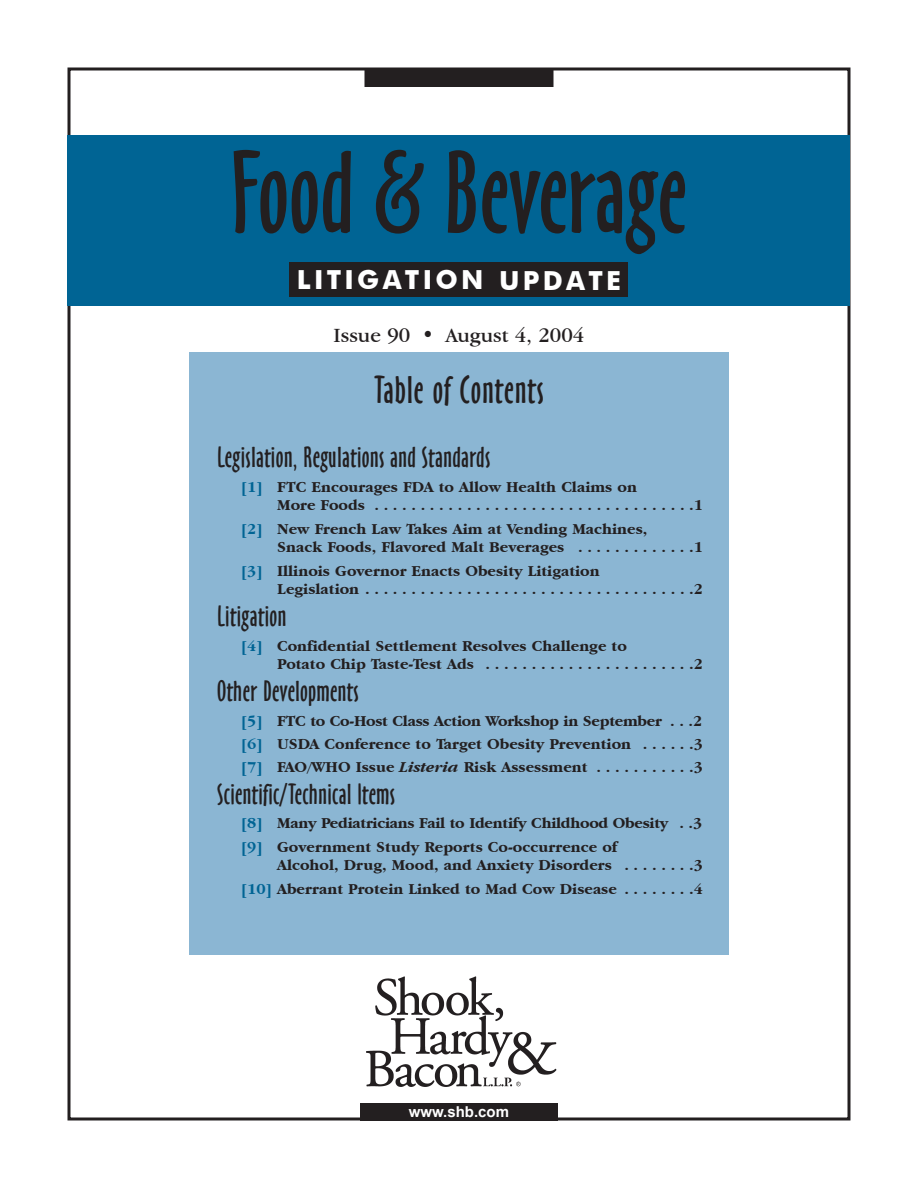
<style>
.page{position:relative;width:918px;height:1188px;background:#fff}
.page>*{position:absolute;margin:0;border:0;box-sizing:border-box;transform-origin:0 0}
.t1{font:108px "Oz Handicraft BT";color:#231f20}
.t2{font:36px "Oz Handicraft BT";letter-spacing:.03em;color:#231f20}
.t3{font:27px "Oz Handicraft BT";letter-spacing:.015em;color:#231f20}
.t4{font:700 26.25px "Futura BT";letter-spacing:.125em;color:#fff}
.t5{font:21px "Garamond IT Cby BT";color:#231f20}
.t6{font:700 15.75px/18.8px "Garamond IT Cby BT";color:#231f20}
.t7{font:700 15.75px/23.2px "Garamond IT Cby BT";letter-spacing:-.02em;color:#231f20}
.t8{font:700 15px "Arial";color:#fff}
.s1{color:#006494}
.s2{font-style:italic}
</style>
<div class="page">
<div style="left:364px;top:69px;width:190px;height:18px;background:#231f20"></div>
<div style="left:68px;top:135px;width:782px;height:171px;background:#006494"></div>
<div style="left:290px;top:263px;width:338px;height:34px;background:#231f20"></div>
<div style="left:189px;top:352px;width:540px;height:603px;background:#8bb6d3"></div>
<div style="left:360px;top:1103px;width:198px;height:18px;background:#231f20"></div>
<img style="left:367px;top:976px;width:189px;height:111px">
<h1 class="t1" style="left:231px;top:130px;width:457px">Food &amp; Beverage</h1>
<h3 class="t4" style="left:297px;top:264px;width:326px">LITIGATION UPDATE</h3>
<h3 class="t5" style="left:334px;top:323px;width:252px">Issue 90 • August 4, 2004</h3>
<h2 class="t2" style="left:374px;top:369px;width:172px">Table of Contents</h2>
<h3 class="t3" style="left:217px;top:442px;width:275px">Legislation, Regulations and Standards</h3>
<p class="t6" style="left:277px;top:477px;width:427px;text-indent:-36px"><span class="s1">[1]</span> FTC Encourages FDA to Allow Health Claims on<br>More Foods . . . . . . . . . . . . . . . . . . . . . . . . . . . . . . . . . . .1</p>
<p class="t6" style="left:277px;top:519px;width:427px;text-indent:-36px"><span class="s1">[2]</span> New French Law Takes Aim at Vending Machines,<br>Snack Foods, Flavored Malt Beverages . . . . . . . . . . . . .1</p>
<p class="t6" style="left:277px;top:561px;width:428px;text-indent:-36px"><span class="s1">[3]</span> Illinois Governor Enacts Obesity Litigation<br>Legislation . . . . . . . . . . . . . . . . . . . . . . . . . . . . . . . . . . . .2</p>
<h3 class="t3" style="left:217px;top:601px;width:71px">Litigation</h3>
<p class="t6" style="left:277px;top:636px;width:427px;text-indent:-36px"><span class="s1">[4]</span> Confidential Settlement Resolves Challenge to<br>Potato Chip Taste-Test Ads . . . . . . . . . . . . . . . . . . . . . . .2</p>
<h3 class="t3" style="left:217px;top:676px;width:143px">Other Developments</h3>
<p class="t6" style="left:241px;top:709px;width:464px;line-height:23.2px;text-align:justify"><span class="s1">[5]</span> FTC to Co-Host Class Action Workshop in September . . .2 <span class="s1">[6]</span> USDA Conference to Target Obesity Prevention . . . . . .3 <span class="s1">[7]</span> FAO/WHO Issue <span class="s2">Listeria</span> Risk Assessment . . . . . . . . . . .3</p>
<h3 class="t3" style="left:217px;top:778px;width:180px">Scientific/Technical Items</h3>
<p class="t7" style="left:241px;top:812px;width:463px"><span class="s1">[8]</span> Many Pediatricians Fail to Identify Childhood Obesity . .3 <span class="s1">[9]</span> Government Study Reports Co-occurrence of</p>
<p class="t6" style="left:241px;top:854px;width:463px;line-height:23.2px;text-align:right">Alcohol, Drug, Mood, and Anxiety Disorders . . . . . . . .3<br><span class="s1">[10]</span> Aberrant Protein Linked to Mad Cow Disease . . . . . . . .4</p>
<p class="t8" style="left:409px;top:1103px;width:102px">www.shb.com</p>
</div>
